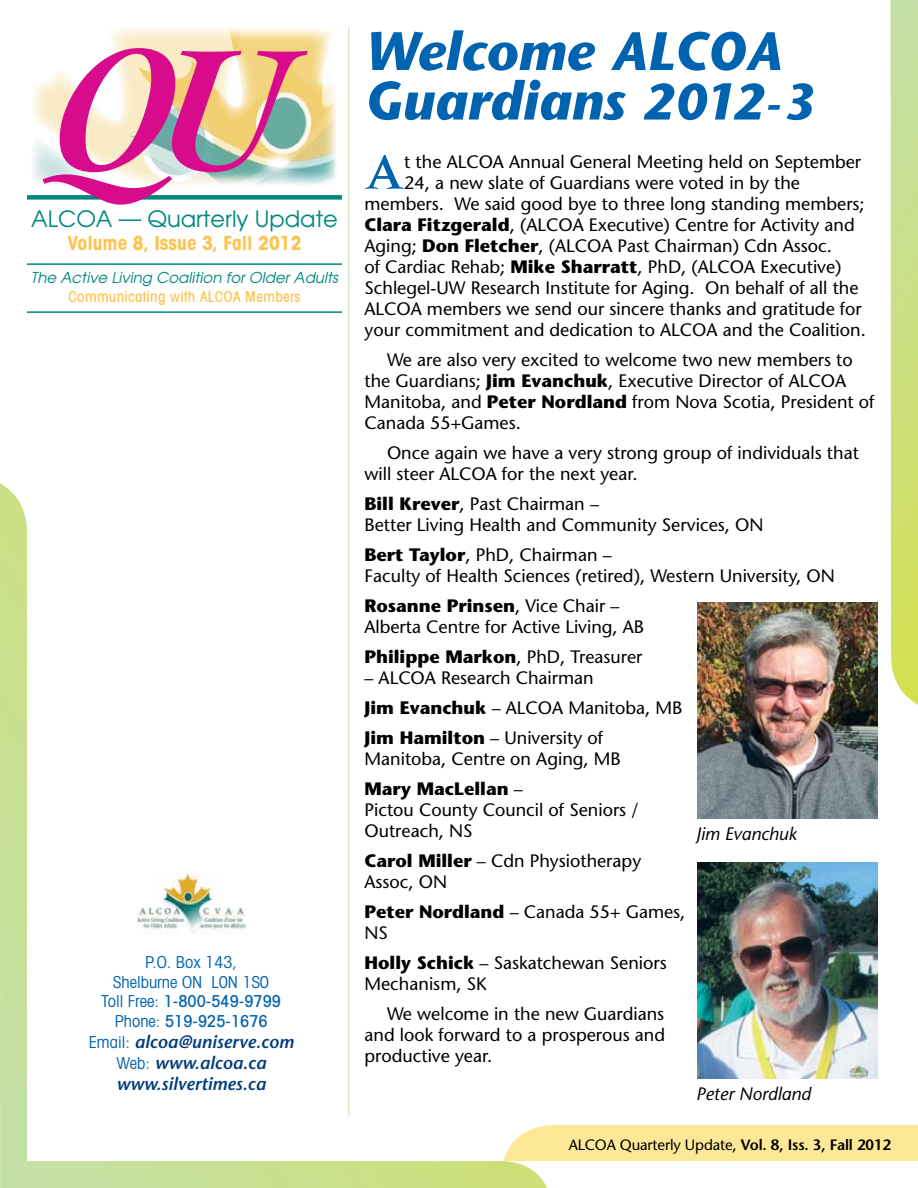
<style>
.page{position:relative;width:918px;height:1188px;background:#fff}
.page>*{position:absolute;margin:0;border:0;box-sizing:border-box;transform-origin:0 0}
.t1{font:italic 700 180px "Cochin";color:#d70b8c}
.t2{font:italic 700 54px/49.5px "Stone Sans";color:#0063af}
.t3{font:500 51.15px "Meridien";color:#0063af}
.t4{font:22.5px "Avant Garde";color:#00887d}
.t5{font:700 condensed 19.5px "Avant Garde";color:#fec34e}
.t6{font:18px/21px "Stone Sans";color:#000}
.t7{font:italic 600 18px/21px "Stone Sans";color:#003d7c;text-align:center}
.t8{font:700 18px "Stone Sans";color:#000}
.t9{font:italic 18px "Stone Sans";color:#000}
.t10{font:condensed 16.5px/19.8px "Avant Garde";color:#0063af;text-align:center}
.t11{font:15px "Stone Sans";letter-spacing:-.01em;color:#000}
.t12{font:italic 15px "Avant Garde";color:#00887d}
.t13{font:500 condensed 15px "Avant Garde";letter-spacing:.02em;color:#fec34e}
.s1{font-weight:500}
.s2{font-family:"Avant Garde";font-weight:400;font-style:normal;font-stretch:condensed;font-size:16.5px;color:#0063af}
.s3{font-size:51px}
.s4{font-weight:700}
.s5{font-weight:400}
.s6{font-weight:600}
</style>
<div class="page">
<svg style="left:0;top:483px;width:547px;height:705px"></svg>
<svg style="left:890px;top:0;width:28px;height:705px;background:#d1e38f"></svg>
<div style="left:504px;top:1125px;width:414px;height:36px;background:#fde898"></div>
<img style="left:137px;top:873px;width:108px;height:61px">
<hr style="left:27px;top:263px;width:315px;height:2px;background:#00887d">
<hr style="left:27px;top:311px;width:315px;height:2px;background:#00887d">
<div style="left:27px;top:195px;width:315px;height:5px;background:#00887d"></div>
<img style="left:33px;top:28px;width:303px;height:157px">
<hr style="left:348px;top:27px;width:1px;height:1089px;background:#c2e0ae">
<img style="left:698px;top:603px;width:180px;height:216px">
<img style="left:698px;top:863px;width:180px;height:216px">
<h1 class="t1" style="left:56px;top:4px;width:237px">QU</h1>
<p class="t4" style="left:31px;top:204px;width:308px">ALCOA — Quarterly Update</p>
<p class="t5" style="left:67px;top:230px;width:236px">Volume 8, Issue 3, Fall 2012</p>
<p class="t12" style="left:31px;top:268px;width:309px">The Active Living Coalition for Older Adults</p>
<p class="t13" style="left:69px;top:288px;width:233px">Communicating with ALCOA Members</p>
<p class="t10" style="left:101px;top:952px;width:181px">P.O. Box 143,<br>Shelburne ON L0N 1S0<br>Toll Free: <span class="s1">1-800-549-9799<br></span>Phone: <span class="s1">519-925-1676</span></p>
<p class="t7" style="left:89px;top:1031px;width:207px"><span class="s2">Email:</span> alcoa@uniserve.com<br><span class="s2">Web:</span> www.alcoa.ca www.silvertimes.ca</p>
<h2 class="t2" style="left:364px;top:26px;width:451px">Welcome ALCOA<br>Guardians <span class="s3">2012-3</span></h2>
<h3 class="t3" style="left:364px;top:144px;width:41px">A</h3>
<p class="t6" style="left:404px;top:151px;width:458px">t the ALCOA Annual General Meeting held on September</p>
<p class="t6" style="left:404px;top:172px;width:397px">24, a new slate of Guardians were voted in by the</p>
<p class="t6" style="left:364px;top:193px;width:502px">members. We said good bye to three long standing members;</p>
<p class="t6" style="left:364px;top:214px;width:492px"><span class="s4">Clara Fitzgerald</span>, (ALCOA Executive) Centre for Activity and</p>
<p class="t6" style="left:364px;top:235px;width:469px">Aging; <span class="s4">Don Fletcher</span>, (ALCOA Past Chairman) Cdn Assoc.</p>
<p class="t6" style="left:364px;top:256px;width:479px">of Cardiac Rehab; <span class="s4">Mike Sharratt</span>, PhD, (ALCOA Executive)</p>
<p class="t6" style="left:364px;top:277px;width:496px">Schlegel-UW Research Institute for Aging. On behalf of all the</p>
<p class="t6" style="left:364px;top:298px;width:499px">ALCOA members we send our sincere thanks and gratitude for</p>
<p class="t6" style="left:364px;top:319px;width:503px">your commitment and dedication to ALCOA and the Coalition.</p>
<p class="t6" style="left:364px;top:349px;width:512px;text-indent:22px">We are also very excited to welcome two new members to the Guardians; <span class="s4">Jim Evanchuk</span>, Executive Director of ALCOA Manitoba, and <span class="s4">Peter Nordland</span> from Nova Scotia, President of Canada 55+Games.</p>
<p class="t6" style="left:364px;top:442px;width:496px;text-indent:22px">Once again we have a very strong group of individuals that will steer ALCOA for the next year.</p>
<p class="t6" style="left:364px;top:493px;width:401px"><span class="s4">Bill Krever</span>, Past Chairman –<br>Better Living Health and Community Services, ON</p>
<p class="t6" style="left:364px;top:544px;width:472px"><span class="s4">Bert Taylor</span>, PhD, Chairman –<br>Faculty of Health Sciences (retired), Western University, ON</p>
<p class="t6" style="left:364px;top:595px;width:281px"><span class="s4">Rosanne Prinsen</span>, Vice Chair –<br>Alberta Centre for Active Living, AB</p>
<p class="t8" style="left:364px;top:645px;width:280px">Philippe Markon<span class="s5">, PhD, Treasurer</span></p>
<p class="t6" style="left:364px;top:662px;width:319px;line-height:30px">– ALCOA Research Chairman<br><span class="s4">Jim Evanchuk</span> – ALCOA Manitoba, MB<br><span class="s4">Jim Hamilton</span> – University of</p>
<p class="t6" style="left:364px;top:743px;width:258px;line-height:30px">Manitoba, Centre on Aging, MB<br><span class="s4">Mary MacLellan</span> –</p>
<p class="t6" style="left:364px;top:799px;width:275px">Pictou County Council of Seniors /<br>Outreach, NS</p>
<p class="t6" style="left:364px;top:850px;width:278px"><span class="s4">Carol Miller</span> – Cdn Physiotherapy<br>Assoc, ON</p>
<p class="t6" style="left:364px;top:901px;width:322px"><span class="s4">Peter Nordland</span> – Canada 55+ Games,<br>NS</p>
<p class="t6" style="left:364px;top:952px;width:304px"><span class="s4">Holly Schick</span> – Saskatchewan Seniors<br>Mechanism, SK</p>
<p class="t6" style="left:364px;top:1003px;width:302px;text-align:justify;text-indent:22px">We welcome in the new Guardians and look forward to a prosperous and productive year.</p>
<p class="t9" style="left:696px;top:822px;width:102px">Jim Evanchuk</p>
<p class="t9" style="left:696px;top:1083px;width:116px">Peter Nordland</p>
<p class="t11" style="left:569px;top:1135px;width:324px">ALCOA Quarterly Update, <span class="s6">Vol. 8, Iss. 3, Fall 2012</span></p>
</div>
